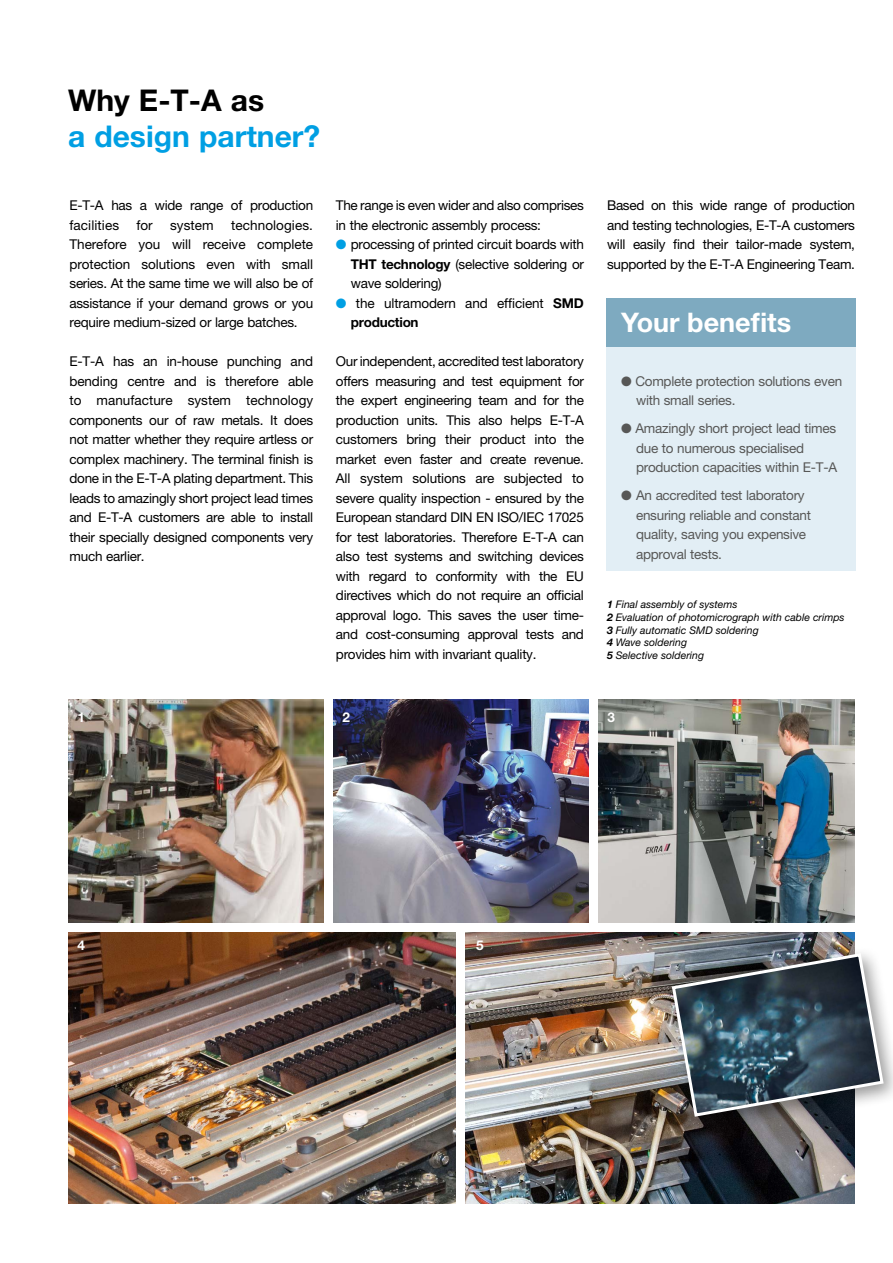
<style>
.page{position:relative;width:893px;height:1263px;background:#fff}
.page>*{position:absolute;margin:0;border:0;box-sizing:border-box;transform-origin:0 0}
.t1{font:700 30px "Helvetica Neue LT";color:#009fe3}
.t2{font:700 30px "Helvetica Neue LT";color:#000}
.t3{font:700 27px "Helvetica Neue LT";color:#fff}
.t4{font:13.5px/19.5px "Helvetica Neue LT";letter-spacing:-.02em;color:#000;text-align:justify}
.t5{font:13.5px/19.5px "Helvetica Neue LT";letter-spacing:-.02em;color:#575756}
.t6{font:700 13.5px "Helvetica Neue LT";color:#fff}
.t7{font:italic 10.5px/12.6px "Helvetica Neue LT";color:#000}
.s1{color:#009fe3}
.s2{font-weight:700}
</style>
<div class="page">
<img style="left:599px;top:699px;width:255px;height:224px">
<img style="left:68px;top:699px;width:255px;height:224px">
<img style="left:333px;top:699px;width:256px;height:224px">
<img style="left:68px;top:932px;width:387px;height:271px">
<img style="left:465px;top:932px;width:389px;height:271px">
<div style="left:665px;top:946px;width:228px;height:190px;background:#000;opacity:.4"></div>
<img style="left:670px;top:951px;width:215px;height:167px">
<div style="left:607px;top:298px;width:249px;height:273px;background:#e2eef5"></div>
<div style="left:607px;top:298px;width:249px;height:49px;background:#7eaac0"></div>
<h1 class="t2" style="left:68px;top:82px;width:198px">Why E-T-A as</h1>
<h1 class="t1" style="left:68px;top:118px;width:254px">a design partner?</h1>
<p class="t4" style="left:70px;top:196px;width:245px">E-T-A has a wide range of production facilities</p>
<p class="t4" style="left:136px;top:215px;width:18px">for</p>
<p class="t4" style="left:170px;top:215px;width:45px">system</p>
<p class="t4" style="left:70px;top:215px;width:245px;text-indent:162px">technologies.<br>Therefore you will receive complete protection solutions even with small series. At the same time we will also be of assistance if your demand grows or you require medium-sized or large batches.</p>
<p class="t4" style="left:70px;top:351px;width:245px">E-T-A has an in-house punching and bending centre and is therefore able to manufacture system technology components our of raw metals. It does not matter whether they require artless or complex machinery. The terminal finish is done in the E-T-A plating department. This leads to amazingly short project lead times and E-T-A customers are able to install their specially designed components very much earlier.</p>
<p class="t4" style="left:336px;top:195px;width:250px">The range is even wider and also comprises in the electronic assembly process:</p>
<p class="t4" style="left:351px;top:234px;width:235px;text-indent:-15px"><span class="s1">●</span> processing of printed circuit boards with <span class="s2">THT technology</span> (selective soldering or wave soldering)</p>
<p class="t4" style="left:351px;top:293px;width:235px;text-indent:-15px"><span class="s1">●</span> the ultramodern and efficient <span class="s2">SMD production</span></p>
<p class="t4" style="left:336px;top:352px;width:250px">Our independent, accredited test laboratory offers measuring and test equipment for the expert engineering team and for the production units. This also helps E-T-A customers bring their product into the market even faster and create revenue.<br>All system solutions are subjected to severe quality inspection - ensured by the European standard DIN EN ISO/IEC 17025 for test laboratories. Therefore E-T-A can also test systems and switching devices with regard to conformity with the EU directives which do not require an official approval logo. This saves the user time&shy;and cost-consuming approval tests and provides him with invariant quality.</p>
<p class="t4" style="left:607px;top:196px;width:250px">Based on this wide range of production and testing technologies, E-T-A customers will easily find their tailor-made system, supported by the E-T-A Engineering Team.</p>
<h2 class="t3" style="left:621px;top:306px;width:172px">Your benefits</h2>
<p class="t5" style="left:636px;top:371px;width:208px;text-indent:-15px">● Complete protection solutions even with small series.</p>
<p class="t5" style="left:636px;top:418px;width:202px;text-indent:-15px">● Amazingly short project lead times due to numerous specialised production capacities within E-T-A</p>
<p class="t5" style="left:636px;top:485px;width:176px;text-indent:-15px">● An accredited test laboratory ensuring reliable and constant quality, saving you expensive approval tests.</p>
<p class="t7" style="left:607px;top:598px;width:239px"><span class="s2">1</span> Final assembly of systems<br><span class="s2">2</span> Evaluation of photomicrograph with cable crimps<br><span class="s2">3</span> Fully automatic SMD soldering<br><span class="s2">4</span> Wave soldering<br><span class="s2">5</span> Selective soldering</p>
<p class="t6" style="left:77px;top:709px;width:9px">1</p>
<p class="t6" style="left:342px;top:709px;width:9px">2</p>
<p class="t6" style="left:607px;top:709px;width:9px">3</p>
<p class="t6" style="left:77px;top:937px;width:9px">4</p>
<p class="t6" style="left:476px;top:937px;width:9px">5</p>
</div>
